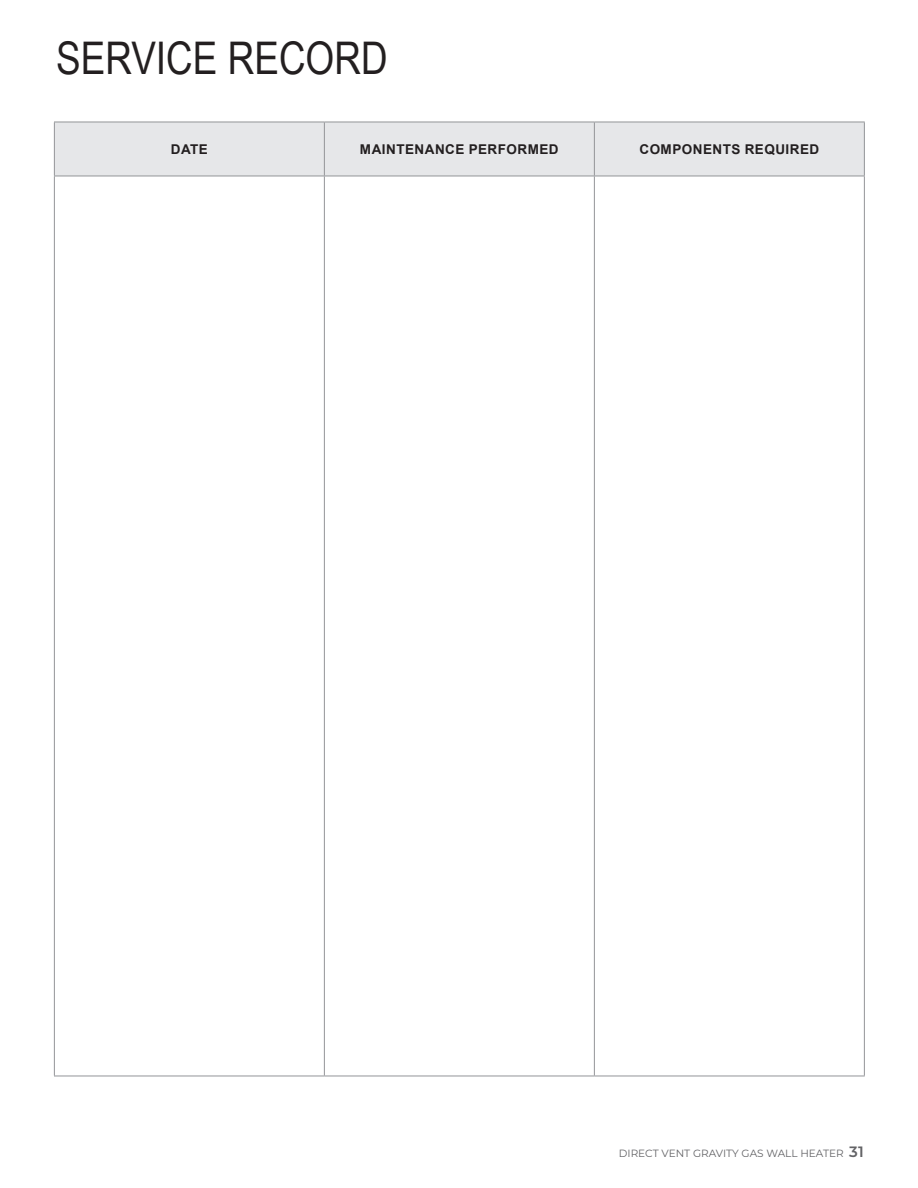
<style>
.page{position:relative;width:918px;height:1188px;background:#fff}
.page>*{position:absolute;margin:0;border:0;box-sizing:border-box;transform-origin:0 0}
.t1{font:45px "Arial Narrow";color:#231f20}
.t2{font:700 13.5px "Arial";letter-spacing:.035em;color:#231f20}
.t3{font:10.5px "Montserrat";color:#636366}
.s1{font-weight:600;font-size:15px}
</style>
<div class="page">
<div style="left:55px;top:123px;width:809px;height:53px;background:#e6e7e9"></div>
<hr style="left:54px;top:122px;width:270px;height:1px;background:#939598">
<hr style="left:54px;top:122px;width:1px;height:54px;background:#939598">
<hr style="left:324px;top:122px;width:270px;height:1px;background:#939598">
<hr style="left:324px;top:122px;width:1px;height:54px;background:#939598">
<hr style="left:594px;top:122px;width:271px;height:1px;background:#939598">
<hr style="left:594px;top:122px;width:1px;height:54px;background:#939598">
<hr style="left:864px;top:122px;width:1px;height:54px;background:#939598">
<hr style="left:54px;top:176px;width:270px;height:1px;background:#939598">
<hr style="left:54px;top:176px;width:1px;height:900px;background:#939598">
<hr style="left:324px;top:176px;width:270px;height:1px;background:#939598">
<hr style="left:324px;top:176px;width:1px;height:900px;background:#939598">
<hr style="left:594px;top:176px;width:271px;height:1px;background:#939598">
<hr style="left:594px;top:176px;width:1px;height:900px;background:#939598">
<hr style="left:864px;top:176px;width:1px;height:900px;background:#939598">
<hr style="left:54px;top:1076px;width:270px;height:1px;background:#939598">
<hr style="left:324px;top:1076px;width:270px;height:1px;background:#939598">
<hr style="left:594px;top:1076px;width:271px;height:1px;background:#939598">
<h1 class="t1" style="left:56px;top:41px;width:333px">SERVICE RECORD</h1>
<p class="t2" style="left:171px;top:144px;width:39px">DATE</p>
<p class="t2" style="left:360px;top:144px;width:200px">MAINTENANCE PERFORMED</p>
<p class="t2" style="left:639px;top:144px;width:181px">COMPONENTS REQUIRED</p>
<p class="t3" style="left:619px;top:1148px;width:246px">DIRECT VENT GRAVITY GAS WALL HEATER <span class="s1">31</span></p>
</div>
